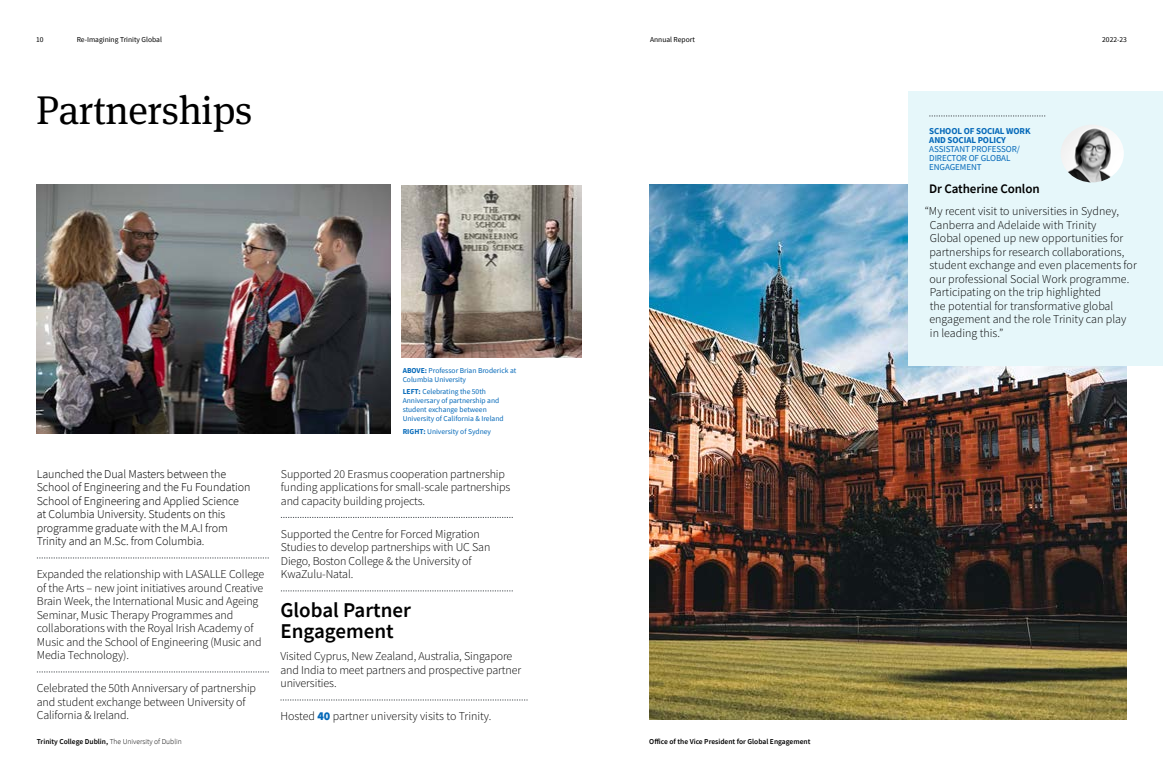
<style>
.page{position:relative;width:1163px;height:780px;background:#fff}
.page>*{position:absolute;margin:0;border:0;box-sizing:border-box;transform-origin:0 0}
.t1{font:40px "Meta Serif Pro";letter-spacing:-.01em;color:#000}
.t2{font:600 21px/21px "Source Sans Pro";color:#000}
.t3{font:600 13px "Source Sans Pro";letter-spacing:-.01em;color:#000}
.t4{font:12px/13.5px "Source Sans Variable";letter-spacing:-.01em;color:#000}
.t5{font:300 12px/13.5px "Source Sans Pro";letter-spacing:-.01em;color:#000}
.t6{font:9px/9px "Source Sans Pro";letter-spacing:-.01em;color:#0569b9}
.t7{font:700 9px/9px "Source Sans Pro";letter-spacing:-.01em;color:#0569b9}
.t8{font:7.5px/9px "Source Sans Pro";color:#0569b9}
.t9{font:600 7.5px "Source Sans Pro";color:#000}
.t10{font:7.5px "Source Sans Pro";color:#000}
.s1{font-family:"Source Sans Variable";font-weight:400}
.s2{font-weight:300}
.s3{font-weight:700}
.s4{font-family:"Source Sans Pro";font-weight:900;color:#0569b9}
</style>
<div class="page">
<svg style="left:37px;top:557px;width:232px;height:1px"></svg>
<svg style="left:37px;top:671px;width:232px;height:1px"></svg>
<svg style="left:281px;top:517px;width:232px;height:1px"></svg>
<svg style="left:281px;top:590px;width:232px;height:1px"></svg>
<svg style="left:280px;top:699px;width:247px;height:1px"></svg>
<img style="left:402px;top:185px;width:179px;height:172px">
<img style="left:37px;top:184px;width:354px;height:250px">
<img style="left:649px;top:184px;width:477px;height:535px">
<div style="left:908px;top:92px;width:254px;height:274px;background:#e6f7fa"></div>
<svg style="left:929px;top:116px;width:116px;height:1px"></svg>
<img style="left:1061px;top:125px;width:62px;height:57px">
<p class="t10" style="left:36px;top:35px;width:9px">10</p>
<p class="t10" style="left:650px;top:35px;width:46px">Annual Report</p>
<p class="t10" style="left:1102px;top:35px;width:26px">2022-23</p>
<p class="t10" style="left:77px;top:35px;width:87px">Re-Imagining Trinity Global</p>
<h1 class="t1" style="left:36px;top:81px;width:218px">Partnerships</h1>
<p class="t5" style="left:37px;top:467px;width:215px">Launched the Dual Masters between the School of Engineering and the Fu Foundation School of Engineering and Applied Science at Columbia University. Students on this programme graduate with the M.A.I from Trinity and an M.Sc. from Columbia<span class="s1">.</span></p>
<p class="t4" style="left:37px;top:567px;width:229px">Expanded the relationship with LASALLE College of the Arts – new joint initiatives around Creative Brain Week, the International Music and Ageing Seminar, Music Therapy Programmes and collaborations with the Royal Irish Academy of Music and the School of Engineering (Music and Media Technology).</p>
<p class="t4" style="left:37px;top:681px;width:221px">Celebrated the 50th Anniversary of partnership and student exchange between University of<br>California &amp; Ireland.</p>
<p class="t9" style="left:37px;top:737px;width:146px">Trinity College Dublin, <span class="s2">The University of Dublin</span></p>
<p class="t8" style="left:402px;top:366px;width:115px"><span class="s3">ABOVE:</span> Professor Brian Broderick at<br>Columbia University</p>
<p class="t8" style="left:402px;top:387px;width:102px"><span class="s3">LEFT:</span> Celebrating the 50th<br>Anniversary of partnership and student exchange between<br>University of California &amp; Ireland</p>
<p class="t8" style="left:402px;top:427px;width:90px"><span class="s3">RIGHT:</span> University of Sydney</p>
<p class="t4" style="left:281px;top:467px;width:231px">Supported 20 Erasmus cooperation partnership funding applications for small-scale partnerships and capacity building projects.</p>
<p class="t4" style="left:281px;top:527px;width:211px">Supported the Centre for Forced Migration Studies to develop partnerships with UC San Diego, Boston College &amp; the University of KwaZulu-Natal.</p>
<h2 class="t2" style="left:280px;top:599px;width:132px">Global Partner<br>Engagement</h2>
<p class="t4" style="left:280px;top:649px;width:242px">Visited Cyprus, New Zealand, Australia, Singapore and India to meet partners and prospective partner universities.</p>
<p class="t4" style="left:280px;top:709px;width:213px">Hosted <span class="s4">40</span> partner university visits to Trinity.</p>
<p class="t7" style="left:929px;top:127px;width:103px">SCHOOL OF SOCIAL WORK<br>AND SOCIAL POLICY</p>
<p class="t6" style="left:929px;top:145px;width:92px">ASSISTANT PROFESSOR/<br>DIRECTOR OF GLOBAL<br>ENGAGEMENT</p>
<p class="t3" style="left:929px;top:180px;width:112px">Dr Catherine Conlon</p>
<p class="t4" style="left:929px;top:204px;width:209px;text-indent:-5px">“My recent visit to universities in Sydney, Canberra and Adelaide with Trinity<br>Global opened up new opportunities for partnerships for research collaborations, student exchange and even placements for our professional Social Work programme.<br>Participating on the trip highlighted<br>the potential for transformative global engagement and the role Trinity can play in leading this.”</p>
<p class="t9" style="left:649px;top:737px;width:163px">Office of the Vice President for Global Engagement</p>
</div>
